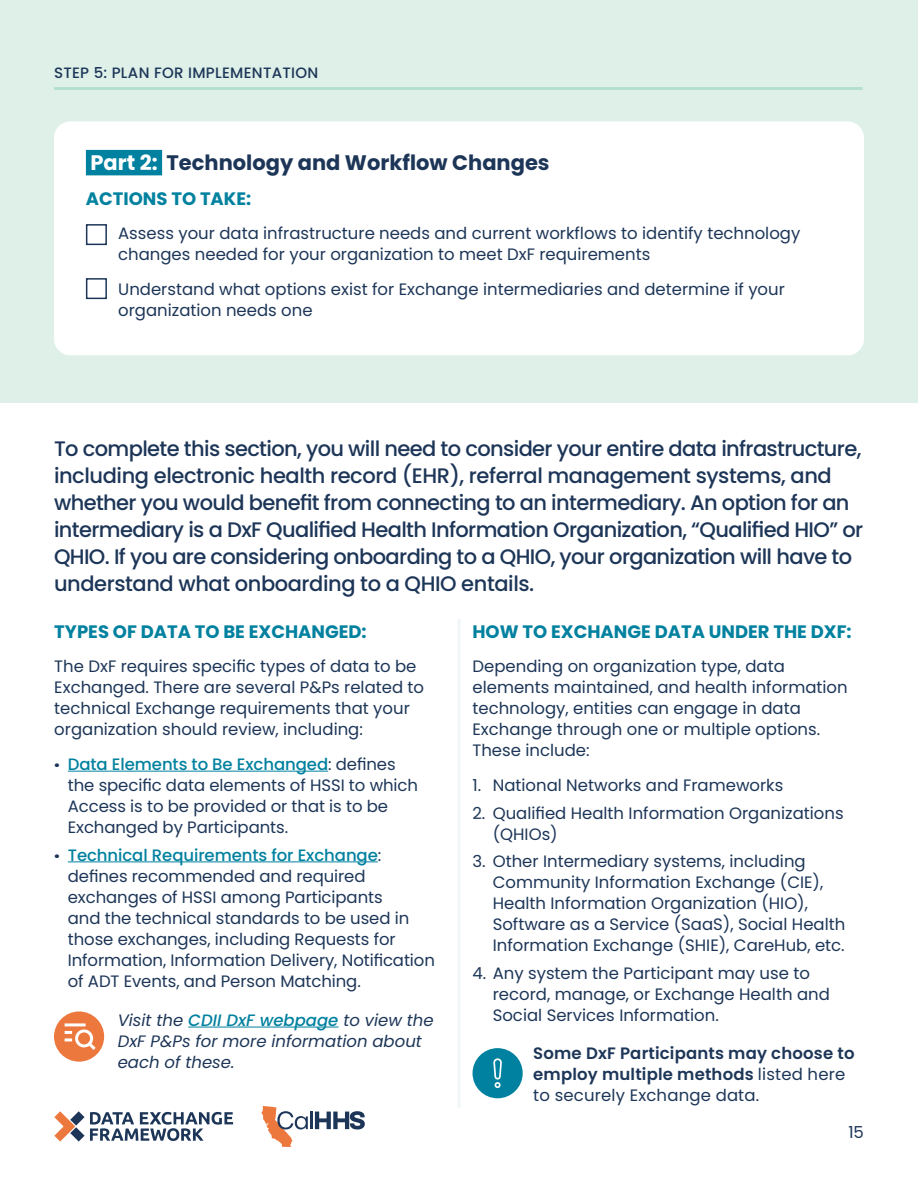
<style>
.page{position:relative;width:918px;height:1188px;background:#fff}
.page>*{position:absolute;margin:0;border:0;box-sizing:border-box;transform-origin:0 0}
.t1{font:500 21px/27px "Poppins";letter-spacing:-.03em;color:#1d3658}
.t2{font:700 21px "Poppins";color:#1d3658}
.t3{font:700 18px "Poppins";color:#00819f}
.t4{font:16.5px/21px "Poppins";color:#1d3658}
.t5{font:600 16.5px/21px "Poppins";letter-spacing:.01em;color:#1d3658}
.t6{font:italic 16.5px/21px "Poppins";color:#1d3658}
.t7{font:500 15px "Poppins";letter-spacing:.02em;color:#1d3658}
.s1{color:#fff}
.s2{font-weight:900}
.s3{font-weight:500;color:#00819f}
.s4{font-weight:400}
</style>
<div class="page">
<svg style="left:54px;top:1111px;width:179px;height:31px"></svg>
<svg style="left:261px;top:1106px;width:104px;height:41px"></svg>
<div style="left:0;top:0;width:918px;height:403px;background:#def0e8"></div>
<div style="left:54px;top:121px;width:810px;height:234px;background:#fff;border-radius:16px"></div>
<div style="left:86px;top:150px;width:76px;height:25px;background:#00819f"></div>
<svg style="left:85px;top:224px;width:22px;height:22px"></svg>
<svg style="left:85px;top:278px;width:22px;height:22px"></svg>
<hr style="left:54px;top:87px;width:808px;height:3px;background:#b4dfd1">
<hr style="left:68px;top:771px;width:260px;height:1px;background:#00819f">
<hr style="left:68px;top:861px;width:310px;height:1px;background:#00819f">
<hr style="left:188px;top:1027px;width:150px;height:1px;background:#00819f">
<div style="left:54px;top:1011px;width:50px;height:51px;background:#ed783d;border-radius:50%"></div>
<hr style="left:65px;top:1023px;width:21px;height:3px;background:#fff">
<svg style="left:65px;top:1029px;width:31px;height:21px"></svg>
<div style="left:473px;top:1048px;width:50px;height:50px;background:#00819f;border-radius:50%"></div>
<svg style="left:493px;top:1058px;width:9px;height:30px"></svg>
<hr style="left:458px;top:619px;width:2px;height:489px;background:#f1f6f8">
<p class="t7" style="left:54px;top:64px;width:266px">STEP 5: PLAN FOR IMPLEMENTATION</p>
<h2 class="t2" style="left:90px;top:150px;width:461px"><span class="s1">Part 2:</span> Technology and Workflow Changes</h2>
<h3 class="t3" style="left:86px;top:188px;width:167px">ACTIONS TO TAKE:</h3>
<p class="t4" style="left:118px;top:223px;width:684px">Assess your data infrastructure needs and current workflows to identify technology changes needed for your organization to meet DxF requirements</p>
<p class="t4" style="left:118px;top:278px;width:668px">Understand what options exist for Exchange intermediaries and determine if your organization needs one</p>
<p class="t1" style="left:54px;top:436px;width:811px">To complete this section, you will need to consider your entire data infrastructure, including electronic health record (EHR), referral management systems, and whether you would benefit from connecting to an intermediary. An option for an intermediary is a DxF Qualified Health Information Organization, “Qualified HIO” or QHIO. If you are considering onboarding to a QHIO, your organization will have to understand what onboarding to a QHIO entails.</p>
<h4 class="t3" style="left:54px;top:621px;width:314px">TYPES OF DATA TO BE EXCHANGED:</h4>
<p class="t4" style="left:54px;top:656px;width:371px">The DxF requires specific types of data to be Exchanged. There are several P&amp;Ps related to technical Exchange requirements that your organization should review, including:</p>
<p class="t4" style="left:68px;top:754px;width:352px;text-indent:-14px"><span class="s2">·</span> <span class="s3">Data Elements to Be Exchanged</span>: defines the specific data elements of HSSI to which Access is to be provided or that is to be Exchanged by Participants.</p>
<p class="t4" style="left:68px;top:844px;width:369px;text-indent:-14px"><span class="s2">·</span> <span class="s3">Technical Requirements for Exchange</span>: defines recommended and required exchanges of HSSI among Participants<br>and the technical standards to be used in those exchanges, including Requests for Information, Information Delivery, Notification of ADT Events, and Person Matching.</p>
<p class="t6" style="left:118px;top:1010px;width:317px">Visit the <span class="s3">CDII DxF webpage</span> to view the<br>DxF P&amp;Ps for more information about each of these.</p>
<h4 class="t3" style="left:472px;top:621px;width:381px">HOW TO EXCHANGE DATA UNDER THE DXF:</h4>
<p class="t4" style="left:472px;top:656px;width:377px">Depending on organization type, data elements maintained, and health information technology, entities can engage in data Exchange through one or multiple options.<br>These include:</p>
<p class="t4" style="left:472px;top:775px;width:312px">1. National Networks and Frameworks</p>
<p class="t4" style="left:493px;top:802px;width:352px;text-indent:-20px">2. Qualified Health Information Organizations (QHIOs)</p>
<p class="t4" style="left:493px;top:851px;width:354px;text-indent:-20px">3. Other Intermediary systems, including Community Information Exchange (CIE), Health Information Organization (HIO), Software as a Service (SaaS), Social Health Information Exchange (SHIE), CareHub, etc.</p>
<p class="t4" style="left:493px;top:963px;width:339px;text-indent:-20px">4. Any system the Participant may use to record, manage, or Exchange Health and<br>Social Services Information.</p>
<p class="t5" style="left:533px;top:1043px;width:323px">Some DxF Participants may choose to employ multiple methods <span class="s4">listed here to securely Exchange data.</span></p>
<p class="t4" style="left:848px;top:1122px;width:17px">15</p>
</div>
